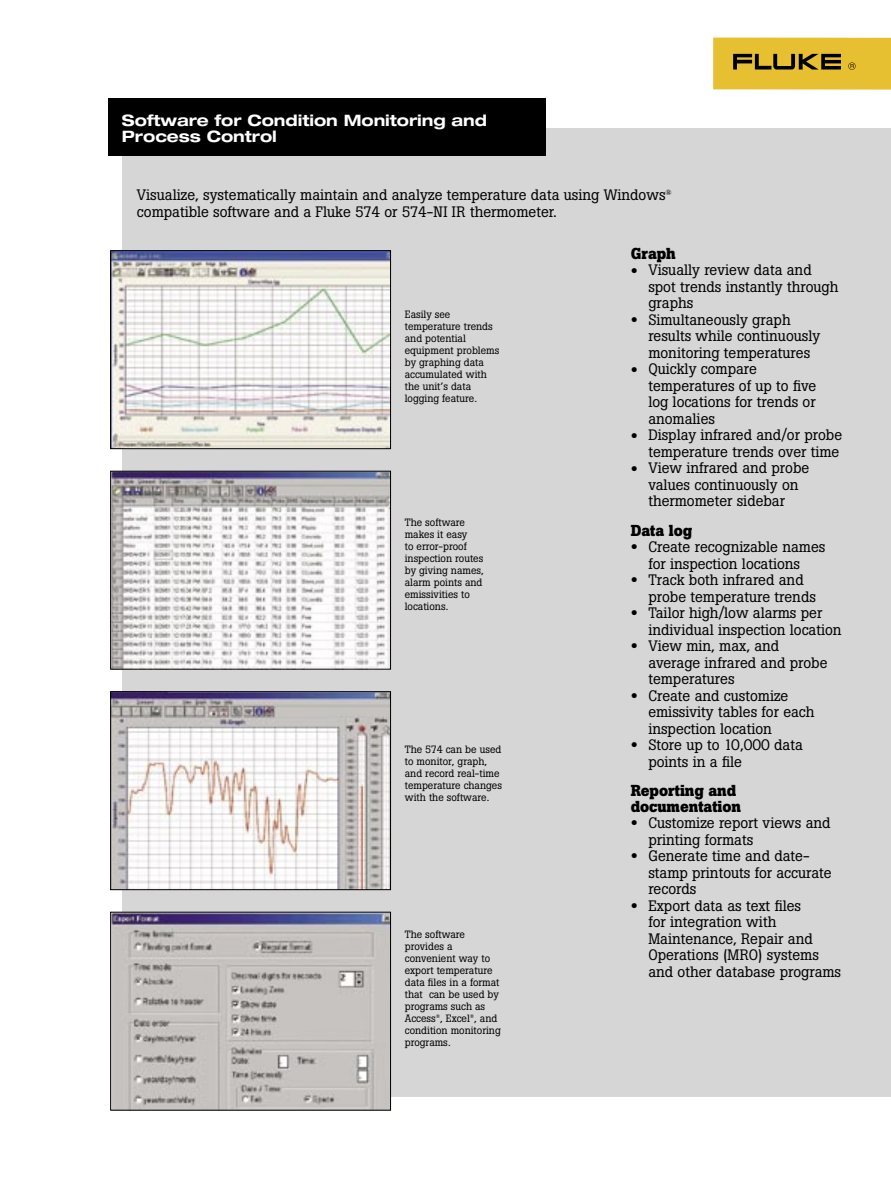
<style>
.page{position:relative;width:891px;height:1188px;background:#fff}
.page>*{position:absolute;margin:0;border:0;box-sizing:border-box;transform-origin:0 0}
.t1{font:700 expanded 15.75px/15.8px "Helvetica Neue";color:#fff}
.t2{font:700 15.75px/15.8px "Boton";color:#000}
.t3{font:15px/16.5px "Boton";color:#000}
.t4{font:10.5px/12px "Boton";color:#000}
.s1{font-size:21px}
</style>
<div class="page">
<div style="left:713px;top:38px;width:178px;height:52px;background:#e6c031"></div>
<svg style="left:733px;top:54px;width:108px;height:16px"></svg>
<svg style="left:848px;top:62px;width:8px;height:8px"></svg>
<div style="left:122px;top:128px;width:769px;height:968px;background:#d6d6d6"></div>
<img style="left:112px;top:914px;width:277px;height:195px">
<div style="left:110px;top:912px;width:281px;height:199px;border:1px solid #000"></div>
<img style="left:112px;top:252px;width:277px;height:195px">
<div style="left:110px;top:250px;width:281px;height:199px;border:1px solid #000"></div>
<div style="left:108px;top:98px;width:438px;height:58px;background:#000"></div>
<img style="left:112px;top:473px;width:277px;height:195px">
<div style="left:110px;top:471px;width:281px;height:199px;border:1px solid #000"></div>
<img style="left:112px;top:693px;width:277px;height:195px">
<div style="left:110px;top:691px;width:281px;height:199px;border:1px solid #000"></div>
<p class="t1" style="left:122px;top:112px;width:367px">Software for Condition Monitoring and<br>Process Control</p>
<p class="t3" style="left:137px;top:187px;width:536px">Visualize, systematically maintain and analyze temperature data using Windows<sup>® </sup>compatible software and a Fluke 574 or 574-NI IR thermometer.</p>
<p class="t4" style="left:405px;top:308px;width:96px">Easily see temperature trends and potential equipment problems by graphing data accumulated with the unit’s data logging feature.</p>
<p class="t4" style="left:405px;top:517px;width:80px">The software makes it easy<br>to error-proof inspection routes by giving names, alarm points and emissivities to locations.</p>
<p class="t4" style="left:405px;top:743px;width:99px">The 574 can be used to monitor, graph, and record real-time temperature changes with the software.</p>
<p class="t4" style="left:405px;top:928px;width:97px">The software provides a convenient way to export temperature data files in a format that can be used by programs such as<br>Access<sup>®</sup>, Excel<sup>®</sup>, and condition monitoring programs.</p>
<p class="t2" style="left:631px;top:246px;width:47px">Graph</p>
<p class="t3" style="left:648px;top:262px;width:192px;text-indent:-18px"><span class="s1">•</span> Visually review data and spot trends instantly through graphs</p>
<p class="t3" style="left:648px;top:311px;width:173px;text-indent:-18px"><span class="s1">•</span> Simultaneously graph results while continuously monitoring temperatures</p>
<p class="t3" style="left:648px;top:361px;width:170px;text-indent:-18px"><span class="s1">•</span> Quickly compare temperatures of up to five log locations for trends or anomalies</p>
<p class="t3" style="left:631px;top:427px;width:213px;text-align:right"><span class="s1">•</span> Display infrared and/or probe temperature trends over time</p>
<p class="t3" style="left:631px;top:460px;width:180px;text-align:center"><span class="s1">•</span> View infrared and probe values continuously on thermometer sidebar</p>
<p class="t2" style="left:631px;top:522px;width:63px">Data log</p>
<p class="t3" style="left:631px;top:539px;width:196px;text-align:center"><span class="s1">•</span> Create recognizable names for inspection locations</p>
<p class="t3" style="left:648px;top:572px;width:169px;text-indent:-18px"><span class="s1">•</span> Track both infrared and probe temperature trends</p>
<p class="t3" style="left:648px;top:605px;width:195px;text-indent:-18px"><span class="s1">•</span> Tailor high/low alarms per individual inspection location</p>
<p class="t3" style="left:648px;top:638px;width:181px;text-indent:-18px"><span class="s1">•</span> View min, max, and average infrared and probe temperatures</p>
<p class="t3" style="left:648px;top:687px;width:168px;text-indent:-18px"><span class="s1">•</span> Create and customize emissivity tables for each inspection location</p>
<p class="t3" style="left:648px;top:737px;width:156px;text-indent:-18px"><span class="s1">•</span> Store up to 10,000 data points in a file</p>
<p class="t2" style="left:631px;top:783px;width:112px">Reporting and documentation</p>
<p class="t3" style="left:648px;top:815px;width:184px;text-indent:-18px"><span class="s1">•</span> Customize report views and printing formats</p>
<p class="t3" style="left:648px;top:848px;width:185px;text-indent:-18px"><span class="s1">•</span> Generate time and date&shy;stamp printouts for accurate records</p>
<p class="t3" style="left:648px;top:897px;width:194px;text-indent:-18px"><span class="s1">•</span> Export data as text files<br>for integration with<br>Maintenance, Repair and<br>Operations (MRO) systems and other database programs</p>
</div>
